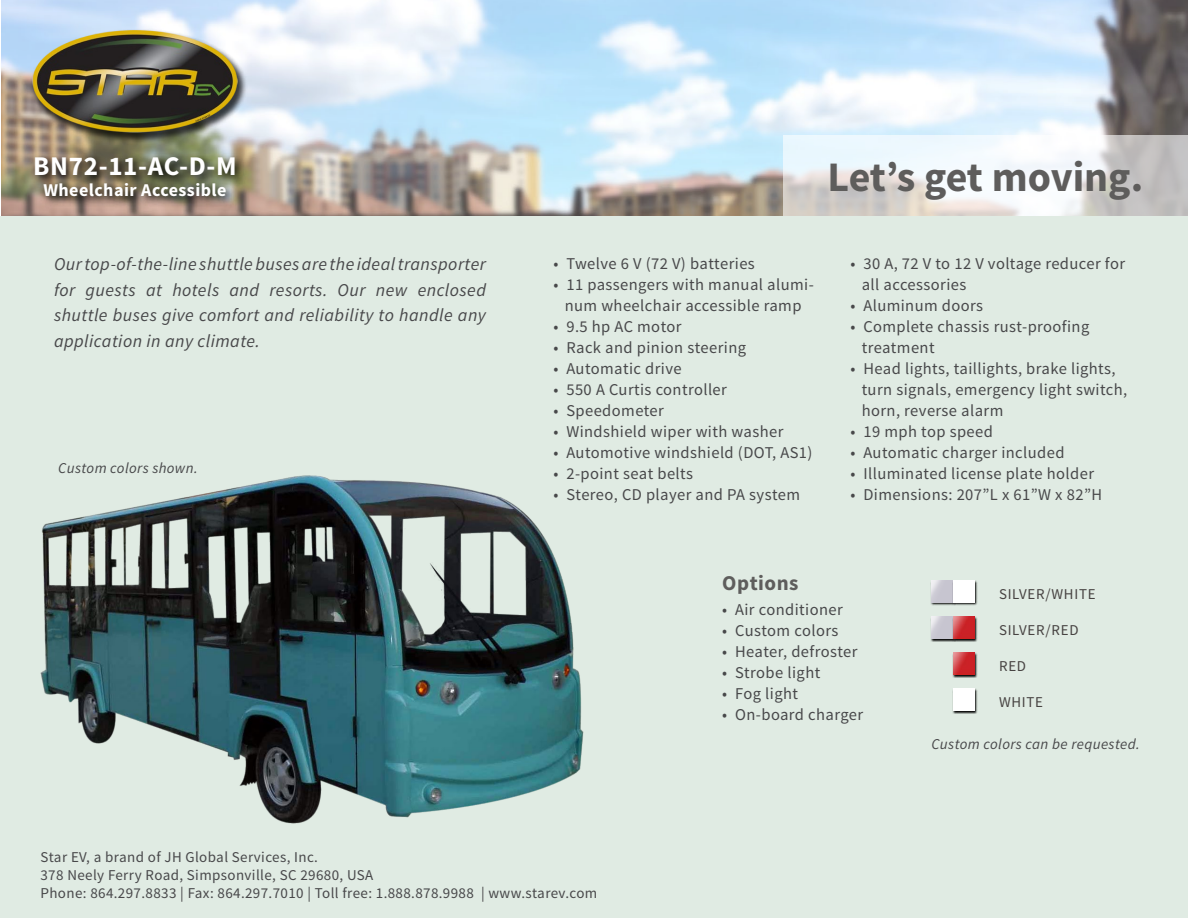
<style>
.page{position:relative;width:1188px;height:918px;background:#fff}
.page>*{position:absolute;margin:0;border:0;box-sizing:border-box;transform-origin:0 0}
.t1{font:700 42px "Source Sans Pro";letter-spacing:-.01em;color:#5e5d5c}
.t2{font:700 27px "Source Sans Pro";letter-spacing:.025em;color:#fff}
.t3{font:700 21px "Source Sans Pro";letter-spacing:.025em;color:#5e5d5c}
.t4{font:italic 18px/25.5px "Source Sans Pro";letter-spacing:.025em;color:#48484a;text-align:justify}
.t5{font:700 18px "Source Sans Pro";letter-spacing:.025em;color:#fff}
.t6{font:16.5px/21px "Source Sans Pro";letter-spacing:.025em;color:#48484a}
.t7{font:15px/18px "Source Sans Pro";letter-spacing:.025em;color:#48484a}
.t8{font:italic 15px "Source Sans Pro";letter-spacing:.025em;color:#48484a}
.t9{font:15px "Source Sans Pro";letter-spacing:.05em;color:#474342}
</style>
<div class="page">
<div style="left:0;top:216px;width:1188px;height:702px;background:#e0ebe3"></div>
<svg style="left:1px;top:0;width:1187px;height:216px;background:#c4d2dc"></svg>
<div style="left:30px;top:29px;width:218px;height:116px;background:#000;opacity:.75"></div>
<img style="left:33px;top:30px;width:204px;height:103px">
<svg style="left:31px;top:153px;width:216px;height:55px;background:#756d58"></svg>
<svg style="left:783px;top:135px;width:405px;height:81px"></svg>
<svg style="left:952px;top:652px;width:25px;height:26px"></svg>
<img style="left:953px;top:653px;width:22px;height:21px">
<svg style="left:952px;top:689px;width:25px;height:25px"></svg>
<img style="left:953px;top:689px;width:22px;height:21px">
<svg style="left:931px;top:616px;width:21px;height:26px"></svg>
<img style="left:932px;top:617px;width:20px;height:21px">
<svg style="left:931px;top:580px;width:21px;height:26px"></svg>
<img style="left:932px;top:580px;width:20px;height:22px">
<svg style="left:952px;top:616px;width:25px;height:26px"></svg>
<svg style="left:952px;top:580px;width:25px;height:26px"></svg>
<img style="left:40px;top:475px;width:543px;height:349px">
<h2 class="t2" style="left:33px;top:149px;width:205px">BN72-11-AC-D-M</h2>
<p class="t5" style="left:44px;top:179px;width:184px">Wheelchair Accessible</p>
<p class="t4" style="left:54px;top:251px;width:434px">Our top-of-the-line shuttle buses are the ideal transporter for guests at hotels and resorts. Our new enclosed shuttle buses give comfort and reliability to handle any application in any climate.</p>
<p class="t8" style="left:58px;top:458px;width:141px">Custom colors shown.</p>
<h1 class="t1" style="left:828px;top:150px;width:317px">Let’s get moving.</h1>
<p class="t6" style="left:554px;top:253px;width:203px">• Twelve 6 V (72 V) batteries</p>
<p class="t6" style="left:554px;top:274px;width:262px;text-align:center">• 11 passengers with manual alumi&shy;num wheelchair accessible ramp</p>
<p class="t6" style="left:554px;top:316px;width:130px">• 9.5 hp AC motor</p>
<p class="t6" style="left:554px;top:337px;width:194px">• Rack and pinion steering</p>
<p class="t6" style="left:554px;top:358px;width:130px">• Automatic drive</p>
<p class="t6" style="left:554px;top:379px;width:175px">• 550 A Curtis controller</p>
<p class="t6" style="left:554px;top:400px;width:112px">• Speedometer</p>
<p class="t6" style="left:554px;top:421px;width:232px">• Windshield wiper with washer</p>
<p class="t6" style="left:554px;top:442px;width:261px">• Automotive windshield (DOT, AS1)</p>
<p class="t6" style="left:554px;top:463px;width:141px">• 2-point seat belts</p>
<p class="t6" style="left:554px;top:484px;width:248px">• Stereo, CD player and PA system</p>
<p class="t6" style="left:862px;top:253px;width:265px;text-indent:-11px">• 30 A, 72 V to 12 V voltage reducer for all accessories</p>
<p class="t6" style="left:851px;top:295px;width:134px">• Aluminum doors</p>
<p class="t6" style="left:862px;top:316px;width:229px;text-indent:-11px">• Complete chassis rust-proofing treatment</p>
<p class="t6" style="left:862px;top:358px;width:267px;text-indent:-11px">• Head lights, taillights, brake lights, turn signals, emergency light switch, horn, reverse alarm</p>
<p class="t6" style="left:851px;top:421px;width:144px">• 19 mph top speed</p>
<p class="t6" style="left:851px;top:442px;width:216px">• Automatic charger included</p>
<p class="t6" style="left:851px;top:463px;width:245px">• Illuminated license plate holder</p>
<p class="t6" style="left:851px;top:484px;width:253px">• Dimensions: 207”L x 61”W x 82”H</p>
<p class="t3" style="left:722px;top:569px;width:78px">Options</p>
<p class="t6" style="left:722px;top:599px;width:122px">• Air conditioner</p>
<p class="t6" style="left:722px;top:620px;width:118px">• Custom colors</p>
<p class="t6" style="left:722px;top:641px;width:137px">• Heater, defroster</p>
<p class="t6" style="left:722px;top:662px;width:100px">• Strobe light</p>
<p class="t6" style="left:722px;top:683px;width:77px">• Fog light</p>
<p class="t6" style="left:722px;top:704px;width:143px">• On-board charger</p>
<p class="t9" style="left:999px;top:585px;width:98px">SILVER/WHITE</p>
<p class="t9" style="left:999px;top:621px;width:81px">SILVER/RED</p>
<p class="t9" style="left:999px;top:657px;width:29px">RED</p>
<p class="t9" style="left:999px;top:693px;width:46px">WHITE</p>
<p class="t8" style="left:932px;top:735px;width:210px">Custom colors can be requested.</p>
<p class="t7" style="left:40px;top:848px;width:558px">Star EV, a brand of JH Global Services, Inc.<br>378 Neely Ferry Road, Simpsonville, SC 29680, USA<br>Phone: 864.297.8833 | Fax: 864.297.7010 | Toll free: 1.888.878.9988 | www.starev.com</p>
</div>
